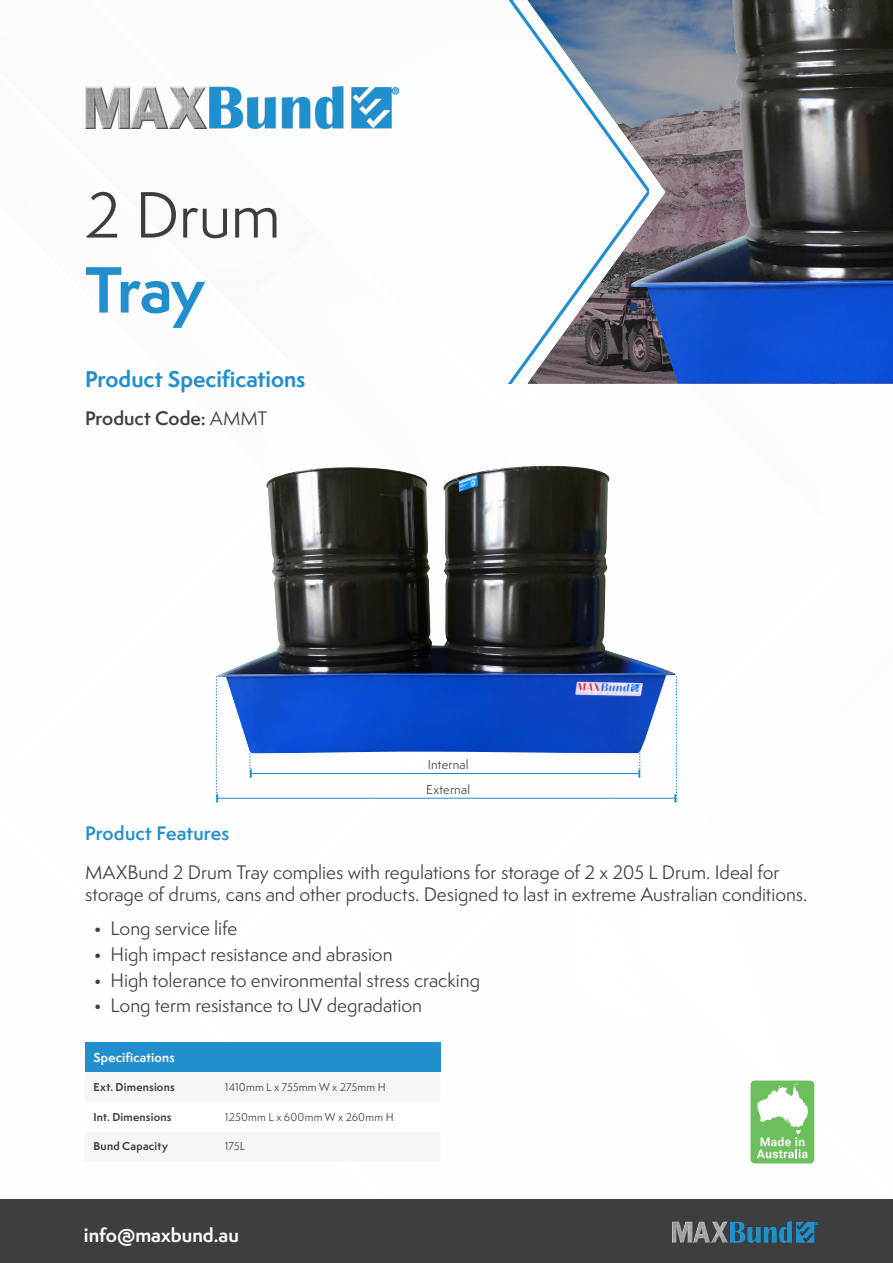
<style>
.page{position:relative;width:893px;height:1263px;background:#fff}
.page>*{position:absolute;margin:0;border:0;box-sizing:border-box;transform-origin:0 0}
.Title_-_Regular{font:60px/75px "Semplicita Pro";color:#3e3e3f}
.Paragraph_-_Standard{font:700 21px "Semplicita Pro";color:#218ecd}
.Paragraph_-_Standard-2{font:18px/21.6px "Semplicita Pro";color:#3e3e3f}
.Paragraph_-_Standard-3{font:600 18px "Semplicita Pro";color:#3e3e3f}
.Paragraph_-_Standard-4{font:700 18px "Semplicita Pro";color:#fff}
.Paragraph_-_Standard-5{font:600 18px "Semplicita Pro";letter-spacing:.01em;color:#218ecd}
.Paragraph_-_Standard-6{font:12px "Semplicita Pro";letter-spacing:.015em;color:#3e3e3f}
.Table_Header_-_Safety{font:700 12px "Semplicita Pro";letter-spacing:.015em;color:#fff}
.Table_Text{font:10.5px "Semplicita Pro";letter-spacing:.015em;color:#3e3e3f}
.Table_Text-2{font:700 10.5px "Semplicita Pro";letter-spacing:.02em;color:#3e3e3f}
.s1{font-weight:700;color:#218ecd}
.s2{font-weight:400}
</style>
<div class="page">
<svg style="left:518px;top:0;width:111px;height:383px"></svg>
<div style="left:0;top:1199px;width:893px;height:64px;background:#3e3e3f"></div>
<img style="left:85px;top:87px;width:313px;height:42px">
<img style="left:672px;top:1221px;width:145px;height:21px">
<img style="left:629px;top:0;width:264px;height:383px">
<div style="left:85px;top:1042px;width:355px;height:30px;background:#218ecd"></div>
<svg style="left:85px;top:1073px;width:355px;height:88px"></svg>
<img style="left:218px;top:466px;width:457px;height:287px">
<hr style="left:217px;top:798px;width:458px;height:1px;background:#228dcd">
<hr style="left:251px;top:773px;width:388px;height:1px;background:#228dcd">
<svg style="left:216px;top:676px;width:2px;height:126px"></svg>
<svg style="left:674px;top:676px;width:3px;height:126px"></svg>
<svg style="left:250px;top:753px;width:2px;height:24px"></svg>
<svg style="left:638px;top:753px;width:2px;height:24px"></svg>
<div style="left:750px;top:1080px;width:64px;height:83px;background:#6dbf5d;border-radius:4px"></div>
<svg style="left:757px;top:1084px;width:52px;height:74px"></svg>
<p class="Title_-_Regular" style="left:85px;top:177px;width:197px">2 Drum<br><span class="s1">Tray</span></p>
<p class="Paragraph_-_Standard" style="left:85px;top:363px;width:222px">Product Specifications</p>
<p class="Paragraph_-_Standard-3" style="left:85px;top:405px;width:184px">Product Code: <span class="s2">AMMT</span></p>
<p class="Paragraph_-_Standard-6" style="left:428px;top:756px;width:42px">Internal</p>
<p class="Paragraph_-_Standard-6" style="left:426px;top:781px;width:45px">External</p>
<p class="Paragraph_-_Standard-5" style="left:85px;top:820px;width:146px">Product Features</p>
<p class="Paragraph_-_Standard-2" style="left:85px;top:861px;width:724px">MAXBund 2 Drum Tray complies with regulations for storage of 2 x 205 L Drum. Ideal for storage of drums, cans and other products. Designed to last in extreme Australian conditions.</p>
<p class="Paragraph_-_Standard-2" style="left:94px;top:917px;width:145px">• Long service life</p>
<p class="Paragraph_-_Standard-2" style="left:94px;top:943px;width:301px">• High impact resistance and abrasion</p>
<p class="Paragraph_-_Standard-2" style="left:94px;top:969px;width:388px">• High tolerance to environmental stress cracking</p>
<p class="Paragraph_-_Standard-2" style="left:94px;top:995px;width:330px">• Long term resistance to UV degradation</p>
<p class="Table_Header_-_Safety" style="left:94px;top:1048px;width:83px">Specifications</p>
<p class="Table_Text-2" style="left:94px;top:1079px;width:83px">Ext. Dimensions</p>
<p class="Table_Text" style="left:225px;top:1079px;width:162px">1410mm L x 755mm W x 275mm H</p>
<p class="Table_Text-2" style="left:94px;top:1109px;width:79px">Int. Dimensions</p>
<p class="Table_Text" style="left:225px;top:1109px;width:170px">1250mm L x 600mm W x 260mm H</p>
<p class="Table_Text-2" style="left:94px;top:1138px;width:76px">Bund Capacity</p>
<p class="Table_Text" style="left:225px;top:1139px;width:22px">175L</p>
<p class="Paragraph_-_Standard-4" style="left:84px;top:1222px;width:156px">info@maxbund.au</p>
</div>
